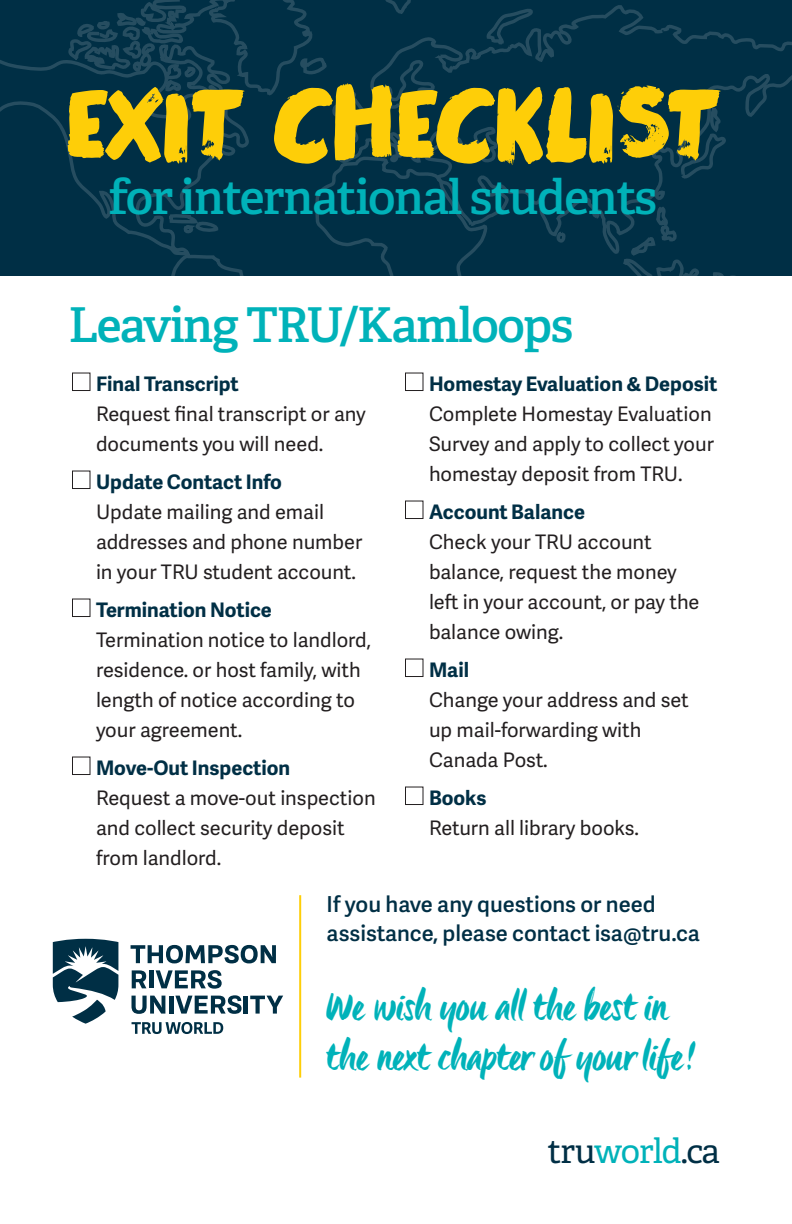
<style>
.page{position:relative;width:792px;height:1224px;background:#fff}
.page>*{position:absolute;margin:0;border:0;box-sizing:border-box;transform-origin:0 0}
.t1{font:94px "Modern Brush";letter-spacing:-.03em;color:#fece08}
.t2{font:600 48px "Adelle";letter-spacing:-.03em;color:#00b2b9}
.t3{font:42px/50.4px "Origo";color:#00b2b9}
.t4{font:34px "Adelle";letter-spacing:-.035em;color:#002f45}
.t5{font:600 22px/28.8px "Adelle Sans";color:#002f45}
.Heading{font:20px/30px "Adelle Sans";color:#231f20}
.s1{font-weight:700;color:#002f45}
.s2{color:#00b2b9}
</style>
<div class="page">
<div style="left:0;top:0;width:792px;height:276px;background:#002f45"></div>
<svg style="left:0;top:60px;width:65px;height:80px"></svg>
<svg style="left:65px;top:0;width:727px;height:276px"></svg>
<div style="left:72px;top:373px;width:18px;height:18px;border:1px solid #231f20"></div>
<div style="left:72px;top:471px;width:18px;height:18px;border:1px solid #231f20"></div>
<div style="left:72px;top:599px;width:18px;height:18px;border:1px solid #231f20"></div>
<div style="left:72px;top:757px;width:18px;height:18px;border:1px solid #231f20"></div>
<div style="left:405px;top:373px;width:19px;height:18px;border:1px solid #231f20"></div>
<div style="left:405px;top:501px;width:19px;height:18px;border:1px solid #231f20"></div>
<div style="left:405px;top:659px;width:19px;height:18px;border:1px solid #231f20"></div>
<div style="left:405px;top:787px;width:19px;height:18px;border:1px solid #231f20"></div>
<hr style="left:299px;top:895px;width:2px;height:183px;background:#fece08">
<svg style="left:132px;top:970px;width:14px;height:18px"></svg>
<hr style="left:149px;top:970px;width:4px;height:18px;background:#002f45">
<svg style="left:156px;top:970px;width:66px;height:19px"></svg>
<svg style="left:131px;top:945px;width:145px;height:19px"></svg>
<svg style="left:132px;top:996px;width:33px;height:18px"></svg>
<hr style="left:169px;top:996px;width:4px;height:18px;background:#002f45">
<svg style="left:175px;top:995px;width:67px;height:19px"></svg>
<hr style="left:244px;top:996px;width:4px;height:18px;background:#002f45">
<svg style="left:250px;top:996px;width:33px;height:18px"></svg>
<svg style="left:132px;top:1022px;width:91px;height:12px"></svg>
<svg style="left:53px;top:939px;width:65px;height:85px"></svg>
<p class="t1" style="left:64px;top:65px;width:659px">EXIT CHECKLIST</p>
<p class="t2" style="left:109px;top:167px;width:550px">for international students</p>
<p class="t2" style="left:68px;top:295px;width:507px">Leaving TRU/Kamloops</p>
<p class="Heading" style="left:96px;top:368px;width:271px"><span class="s1">Final Transcript<br></span>Request final transcript or any documents you will need.</p>
<p class="Heading" style="left:96px;top:466px;width:268px"><span class="s1">Update Contact Info<br></span>Update mailing and email addresses and phone number in your TRU student account.</p>
<p class="Heading" style="left:96px;top:594px;width:277px"><span class="s1">Termination Notice<br></span>Termination notice to landlord, residence. or host family, with length of notice according to your agreement.</p>
<p class="Heading" style="left:96px;top:752px;width:281px"><span class="s1">Move-Out Inspection<br></span>Request a move-out inspection and collect security deposit from landlord.</p>
<p class="Heading" style="left:429px;top:368px;width:290px"><span class="s1">Homestay Evaluation &amp; Deposit<br></span>Complete Homestay Evaluation<br>Survey and apply to collect your homestay deposit from TRU.</p>
<p class="Heading" style="left:429px;top:496px;width:272px"><span class="s1">Account Balance<br></span>Check your TRU account balance, request the money left in your account, or pay the balance owing.</p>
<p class="Heading" style="left:429px;top:654px;width:261px"><span class="s1">Mail<br></span>Change your address and set up mail-forwarding with<br>Canada Post.</p>
<p class="Heading" style="left:429px;top:782px;width:212px"><span class="s1">Books<br></span>Return all library books.</p>
<p class="t5" style="left:327px;top:889px;width:375px">If you have any questions or need assistance, please contact isa@tru.ca</p>
<p class="t3" style="left:327px;top:982px;width:373px">We wish you all the best in the next chapter of your life!</p>
<p class="t4" style="left:548px;top:1130px;width:174px">tru<span class="s2">world</span>.ca</p>
</div>
